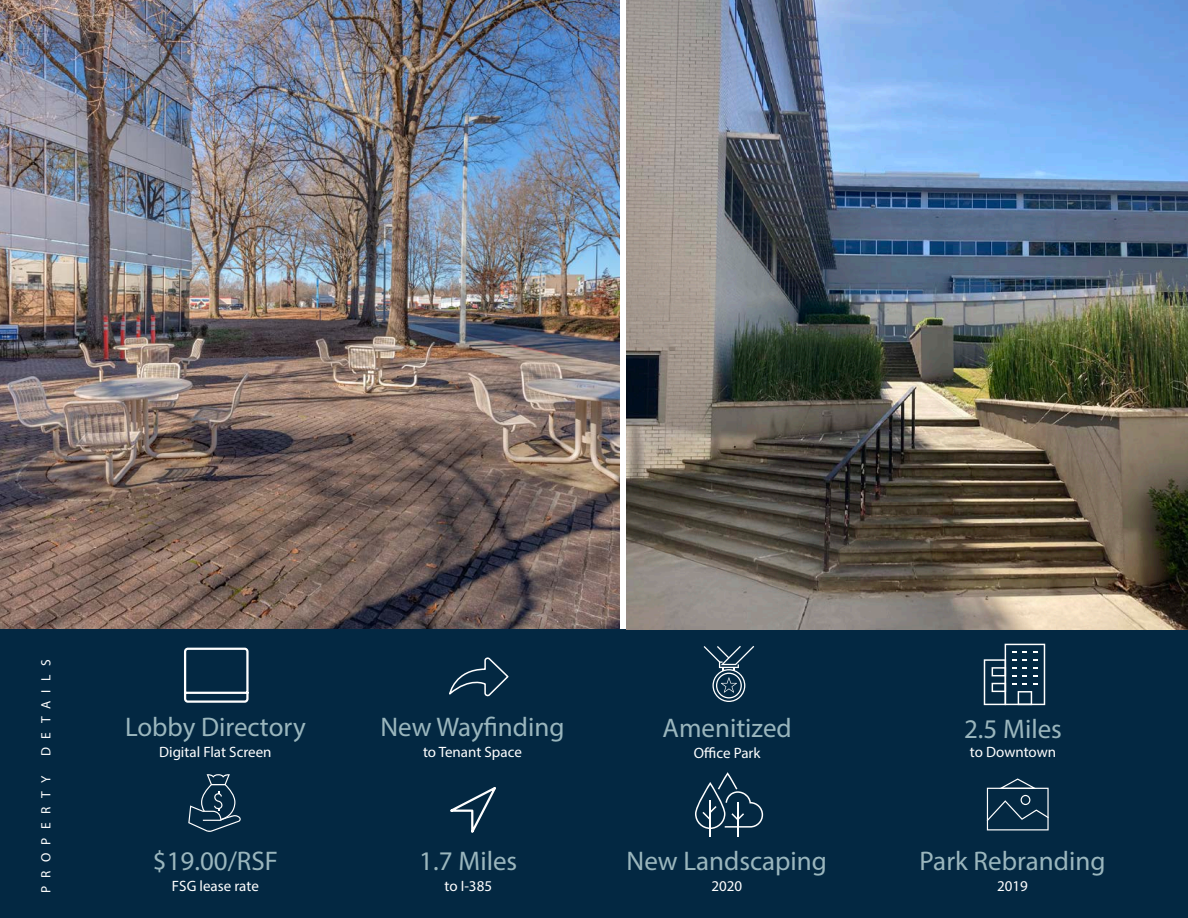
<style>
.page{position:relative;width:1188px;height:918px;background:#fff}
.page>*{position:absolute;margin:0;border:0;box-sizing:border-box;transform-origin:0 0}
.t1{font:27px "Myriad Pro";color:#9ab6bd}
.t2{font:15px "Myriad Pro";color:#fff}
.t3{font:13.5px "Myriad Pro";letter-spacing:.62em;color:#fff}
</style>
<div class="page">
<img style="left:0;top:0;width:620px;height:630px">
<div style="left:0;top:630px;width:1188px;height:288px;background:#032842"></div>
<svg style="left:184px;top:647px;width:65px;height:56px"></svg>
<svg style="left:449px;top:657px;width:60px;height:40px"></svg>
<svg style="left:450px;top:787px;width:46px;height:46px"></svg>
<img style="left:627px;top:0;width:561px;height:630px">
<hr style="left:737px;top:802px;width:2px;height:35px;background:#fff">
<hr style="left:709px;top:801px;width:2px;height:36px;background:#fff">
<svg style="left:695px;top:772px;width:68px;height:57px"></svg>
<svg style="left:704px;top:646px;width:50px;height:56px"></svg>
<svg style="left:984px;top:644px;width:61px;height:61px"></svg>
<svg style="left:987px;top:778px;width:62px;height:52px"></svg>
<svg style="left:188px;top:774px;width:53px;height:58px"></svg>
<p class="t3" style="left:38px;top:756px;width:98px;rotate:-90deg">DETAILS</p>
<p class="t3" style="left:38px;top:893px;width:119px;rotate:-90deg">PROPERTY</p>
<p class="t1" style="left:125px;top:710px;width:182px">Lobby Directory</p>
<p class="t2" style="left:159px;top:743px;width:114px">Digital Flat Screen</p>
<p class="t1" style="left:153px;top:844px;width:127px">$19.00/RSF</p>
<p class="t2" style="left:172px;top:876px;width:88px">FSG lease rate</p>
<p class="t1" style="left:380px;top:710px;width:186px">New Wayfinding</p>
<p class="t2" style="left:423px;top:743px;width:100px">to Tenant Space</p>
<p class="t1" style="left:419px;top:844px;width:99px">1.7 Miles</p>
<p class="t2" style="left:445px;top:876px;width:49px">to I-385</p>
<p class="t1" style="left:663px;top:711px;width:131px">Amenitized</p>
<p class="t2" style="left:694px;top:743px;width:68px">Office Park</p>
<p class="t1" style="left:627px;top:844px;width:202px">New Landscaping</p>
<p class="t2" style="left:711px;top:876px;width:32px">2020</p>
<p class="t1" style="left:964px;top:712px;width:99px">2.5 Miles</p>
<p class="t2" style="left:970px;top:743px;width:88px">to Downtown</p>
<p class="t1" style="left:920px;top:844px;width:187px">Park Rebranding</p>
<p class="t2" style="left:997px;top:876px;width:32px">2019</p>
</div>
